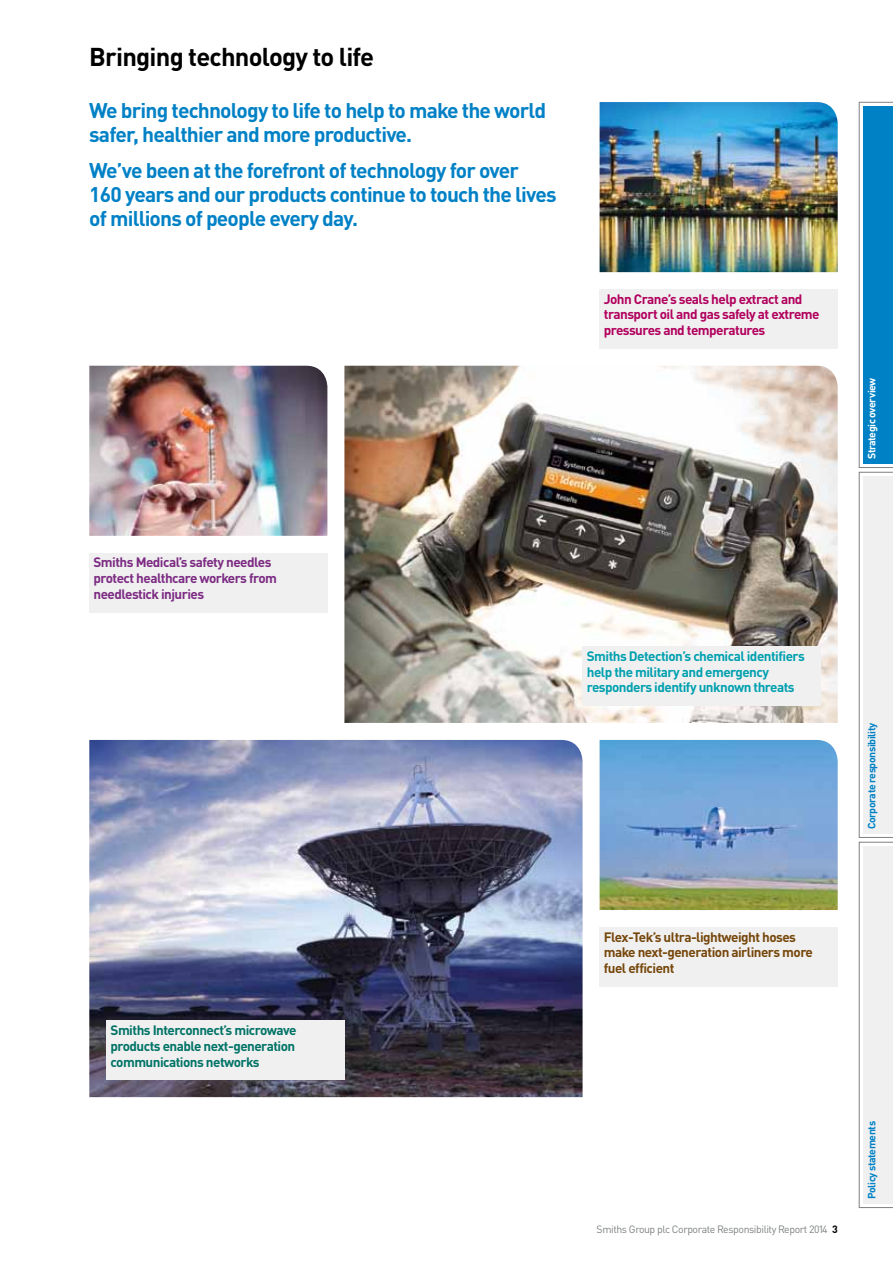
<style>
.page{position:relative;width:893px;height:1263px;background:#fff}
.page>*{position:absolute;margin:0;border:0;box-sizing:border-box;transform-origin:0 0}
.t1{font:700 25.5px "DINOT";letter-spacing:-.03em;color:#000}
.t2{font:700 21px/24px "DINOT";letter-spacing:-.04em;color:#0081c6}
.t3{font:700 13.5px/15.8px "DINOT";letter-spacing:-.04em;color:#00a0af}
.t4{font:700 13.5px/15.8px "DINOT";letter-spacing:-.04em;color:#b1005d}
.t5{font:700 13.5px/15.8px "DINOT";letter-spacing:-.04em;color:#007366;text-align:justify}
.t6{font:700 13.5px/15.8px "DINOT";letter-spacing:-.04em;color:#76470b}
.t7{font:700 13.5px/15.8px "DINOT";letter-spacing:-.04em;color:#7c2b83}
.t8{font:10.5px "DINOT";letter-spacing:-.04em;color:#7e8083}
.t9{font:700 10.5px "DINOT";letter-spacing:-.04em;color:#0081c6}
.t10{font:700 10.5px "DINOT";letter-spacing:-.04em;color:#fff}
.s1{font-weight:700;color:#000}
</style>
<div class="page">
<svg style="left:859px;top:102px;width:34px;height:1106px"></svg>
<img style="left:344px;top:366px;width:494px;height:357px">
<img style="left:600px;top:740px;width:238px;height:170px">
<img style="left:89px;top:740px;width:494px;height:357px">
<div style="left:600px;top:289px;width:238px;height:60px;background:#f0f0f0"></div>
<div style="left:583px;top:646px;width:238px;height:60px;background:#f0f0f0"></div>
<div style="left:89px;top:553px;width:238px;height:59px;background:#f0f0f0"></div>
<div style="left:106px;top:1020px;width:238px;height:60px;background:#f0f0f0"></div>
<div style="left:600px;top:927px;width:238px;height:59px;background:#f0f0f0"></div>
<img style="left:600px;top:102px;width:238px;height:170px">
<img style="left:89px;top:366px;width:238px;height:170px">
<p class="t1" style="left:89px;top:40px;width:286px">Bringing technology to life</p>
<p class="t2" style="left:89px;top:98px;width:458px">We bring technology to life to help to make the world safer, healthier and more productive.</p>
<p class="t2" style="left:89px;top:158px;width:469px">We’ve been at the forefront of technology for over<br>160 years and our products continue to touch the lives of millions of people every day.</p>
<p class="t4" style="left:604px;top:291px;width:217px">John Crane’s seals help extract and transport oil and gas safely at extreme pressures and temperatures</p>
<p class="t7" style="left:94px;top:554px;width:185px">Smiths Medical’s safety needles protect healthcare workers from needlestick injuries</p>
<p class="t3" style="left:587px;top:648px;width:219px">Smiths Detection’s chemical identifiers help the military and emergency responders identify unknown threats</p>
<p class="t10" style="left:865px;top:459px;width:83px;rotate:-90deg">Strategic overview</p>
<p class="t9" style="left:865px;top:829px;width:108px;rotate:-90deg">Corporate responsibility</p>
<p class="t5" style="left:111px;top:1022px;width:187px">Smiths Interconnect’s microwave products enable next-generation communications networks</p>
<p class="t6" style="left:604px;top:928px;width:211px">Flex-Tek’s ultra-lightweight hoses make next-generation airliners more fuel efficient</p>
<p class="t8" style="left:597px;top:1222px;width:243px">Smiths Group plc Corporate Responsibility Report 2014 <span class="s1">3</span></p>
<p class="t9" style="left:865px;top:1199px;width:80px;rotate:-90deg">Policy statements</p>
</div>
